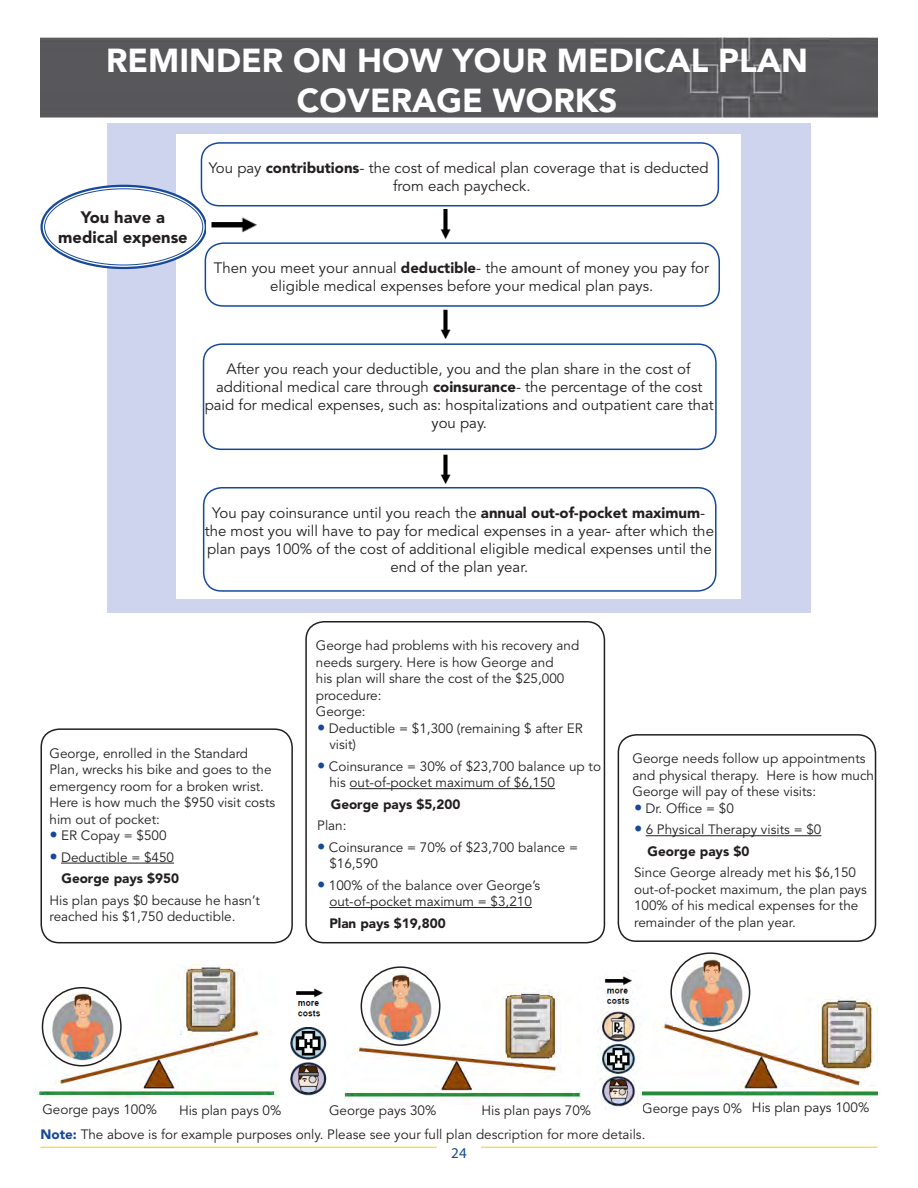
<style>
.page{position:relative;width:918px;height:1188px;background:#fff}
.page>*{position:absolute;margin:0;border:0;box-sizing:border-box;transform-origin:0 0}
.t1{font:900 33px/39.6px "Avenir LT Std";color:#fff;text-align:center}
.t2{font:900 16.5px/19.8px "Avenir LT Std";color:#231f20;text-align:center}
.t3{font:15px/18px "Avenir LT Std";color:#231f20;text-align:center}
.t4{font:15px "Myriad Pro";color:#164999}
.t5{font:13.5px/16.5px "Avenir LT Std";color:#231f20}
.t6{font:900 13.5px "Avenir LT Std";color:#231f20}
.s1{font-weight:900}
.s2{font-weight:900;color:#164999}
</style>
<div class="page">
<hr style="left:40px;top:1147px;width:838px;height:1px;background:#feca0a">
<div style="left:437px;top:1133px;width:44px;height:28px;background:#fff"></div>
<div style="left:107px;top:123px;width:704px;height:489px;background:#ced4ee"></div>
<div style="left:40px;top:38px;width:838px;height:79px;background:#58575a"></div>
<hr style="left:61px;top:863px;width:113px;height:1px;background:#231f20">
<div style="left:40px;top:728px;width:253px;height:215px;border:2px solid #231f20;border-radius:18px"></div>
<hr style="left:350px;top:788px;width:205px;height:1px;background:#231f20">
<hr style="left:329px;top:907px;width:203px;height:1px;background:#231f20">
<div style="left:305px;top:621px;width:300px;height:322px;border:2px solid #231f20;border-radius:18px"></div>
<hr style="left:646px;top:835px;width:175px;height:1px;background:#231f20">
<div style="left:618px;top:734px;width:258px;height:208px;border:2px solid #231f20;border-radius:18px"></div>
<img style="left:296px;top:988px;width:27px;height:29px">
<img style="left:597px;top:976px;width:45px;height:134px">
<div style="left:176px;top:134px;width:565px;height:464px;background:#fff"></div>
<img style="left:440px;top:309px;width:11px;height:29px">
<img style="left:438px;top:206px;width:17px;height:33px">
<img style="left:440px;top:454px;width:11px;height:31px">
<div style="left:201px;top:142px;width:518px;height:64px;border:2px solid #164999;border-radius:18px"></div>
<div style="left:205px;top:242px;width:515px;height:65px;border:2px solid #164999;border-radius:18px"></div>
<div style="left:203px;top:343px;width:514px;height:107px;border:2px solid #164999;border-radius:18px"></div>
<div style="left:203px;top:487px;width:514px;height:105px;border:2px solid #164999;border-radius:18px"></div>
<img style="left:290px;top:1027px;width:37px;height:69px">
<img style="left:36px;top:979px;width:243px;height:120px">
<img style="left:45px;top:988px;width:73px;height:73px">
<div style="left:42px;top:987px;width:80px;height:79px;border:2px solid #231f20;border-radius:50%"></div>
<img style="left:344px;top:984px;width:236px;height:117px">
<img style="left:363px;top:969px;width:73px;height:72px">
<div style="left:361px;top:966px;width:79px;height:80px;border:2px solid #231f20;border-radius:50%"></div>
<img style="left:180px;top:965px;width:63px;height:70px">
<img style="left:642px;top:993px;width:235px;height:105px">
<img style="left:674px;top:955px;width:73px;height:72px">
<div style="left:670px;top:952px;width:80px;height:80px;border:2px solid #231f20;border-radius:50%"></div>
<div style="left:43px;top:187px;width:162px;height:80px;background:#fff;border-radius:50%"></div>
<div style="left:40px;top:185px;width:167px;height:84px;border:2px solid #164999;border-radius:50%"></div>
<img style="left:211px;top:217px;width:46px;height:16px">
<p class="t1" style="left:106px;top:41px;width:703px">REMINDER ON HOW YOUR MEDICAL PLAN<br>COVERAGE WORKS</p>
<p class="t2" style="left:58px;top:207px;width:131px">You have a medical expense</p>
<p class="t3" style="left:209px;top:159px;width:502px">You pay <span class="s1">contributions</span>- the cost of medical plan coverage that is deducted from each paycheck.</p>
<p class="t3" style="left:214px;top:260px;width:497px">Then you meet your annual <span class="s1">deductible</span>- the amount of money you pay for eligible medical expenses before your medical plan pays.</p>
<p class="t3" style="left:205px;top:361px;width:511px">After you reach your deductible, you and the plan share in the cost of additional medical care through <span class="s1">coinsurance</span>- the percentage of the cost paid for medical expenses, such as: hospitalizations and outpatient care that you pay.</p>
<p class="t3" style="left:205px;top:504px;width:511px">You pay coinsurance until you reach the <span class="s1">annual out-of-pocket maximum&shy;</span>the most you will have to pay for medical expenses in a year- after which the plan pays 100% of the cost of additional eligible medical expenses until the end of the plan year.</p>
<p class="t5" style="left:50px;top:745px;width:227px">George, enrolled in the Standard<br>Plan, wrecks his bike and goes to the emergency room for a broken wrist.<br>Here is how much the $950 visit costs him out of pocket:</p>
<p class="t5" style="left:61px;top:828px;width:107px">ER Copay = $500</p>
<p class="t5" style="left:61px;top:849px;width:115px">Deductible = $450</p>
<p class="t6" style="left:62px;top:870px;width:119px">George pays $950</p>
<p class="t5" style="left:50px;top:892px;width:212px">His plan pays $0 because he hasn’t reached his $1,750 deductible.</p>
<p class="t5" style="left:316px;top:638px;width:265px">George had problems with his recovery and needs surgery. Here is how George and<br>his plan will share the cost of the $25,000 procedure:</p>
<p class="t5" style="left:316px;top:704px;width:51px">George:</p>
<p class="t5" style="left:329px;top:720px;width:255px">Deductible = $1,300 (remaining $ after ER visit)</p>
<p class="t5" style="left:329px;top:758px;width:274px">Coinsurance = 30% of $23,700 balance up to his out-of-pocket maximum of $6,150</p>
<p class="t6" style="left:331px;top:796px;width:131px">George pays $5,200</p>
<p class="t5" style="left:317px;top:818px;width:31px">Plan:</p>
<p class="t5" style="left:329px;top:839px;width:251px">Coinsurance = 70% of $23,700 balance = $16,590</p>
<p class="t5" style="left:329px;top:877px;width:213px">100% of the balance over George’s out-of-pocket maximum = $3,210</p>
<p class="t6" style="left:329px;top:915px;width:118px">Plan pays $19,800</p>
<p class="t5" style="left:633px;top:751px;width:243px">George needs follow up appointments and physical therapy. Here is how much<br>George will pay of these visits:</p>
<p class="t5" style="left:645px;top:800px;width:90px">Dr. Office = $0</p>
<p class="t5" style="left:646px;top:822px;width:177px">6 Physical Therapy visits = $0</p>
<p class="t6" style="left:648px;top:843px;width:103px">George pays $0</p>
<p class="t5" style="left:634px;top:865px;width:234px">Since George already met his $6,150 out-of-pocket maximum, the plan pays 100% of his medical expenses for the remainder of the plan year.</p>
<p class="t5" style="left:42px;top:1101px;width:116px">George pays 100%</p>
<p class="t5" style="left:179px;top:1102px;width:104px">His plan pays 0%</p>
<p class="t5" style="left:642px;top:1100px;width:101px">George pays 0%</p>
<p class="t5" style="left:752px;top:1099px;width:119px">His plan pays 100%</p>
<p class="t5" style="left:329px;top:1103px;width:109px">George pays 30%</p>
<p class="t5" style="left:481px;top:1103px;width:111px">His plan pays 70%</p>
<p class="t5" style="left:40px;top:1127px;width:606px"><span class="s2">Note:</span> The above is for example purposes only. Please see your full plan description for more details.</p>
<p class="t4" style="left:451px;top:1144px;width:17px">24</p>
</div>
